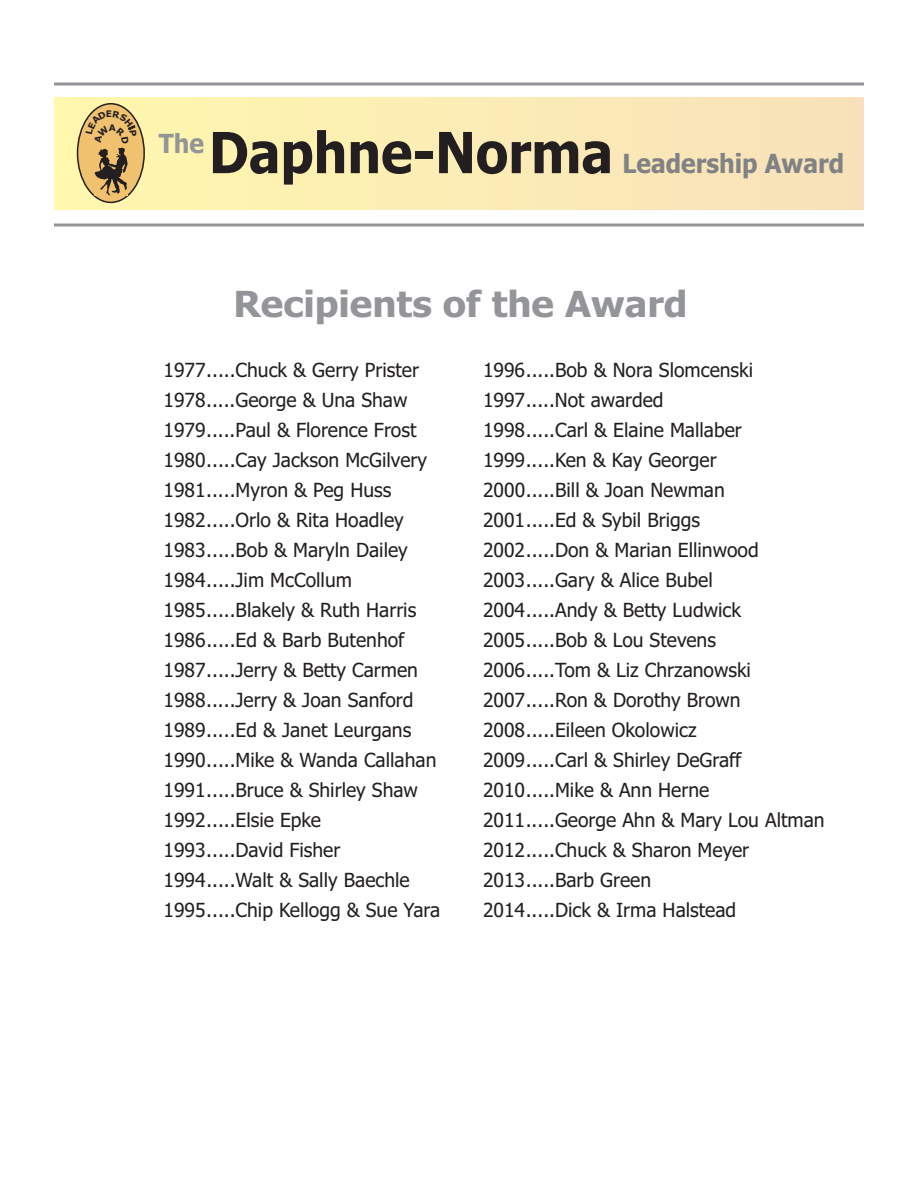
<style>
.page{position:relative;width:918px;height:1188px;background:#fff}
.page>*{position:absolute;margin:0;border:0;box-sizing:border-box;transform-origin:0 0}
.t1{font:700 36px "Tahoma";color:#939598;scale:1.05 1}
.t2{font:700 26.4px "Tahoma";color:#808285;scale:.93 1}
.t3{font:19.5px/30px "Tahoma";color:#231f20}
.t4{font:700 9px "Verdana";color:#231f20}
.s1{font-size:56.7px;color:#231f20}
</style>
<div class="page">
<div style="left:54px;top:98px;width:810px;height:112px;background:#fcebb5"></div>
<svg style="left:54px;top:82px;width:810px;height:4px"></svg>
<hr style="left:54px;top:224px;width:810px;height:2px;background:#939598">
<svg style="left:77px;top:103px;width:68px;height:100px"></svg>
<p class="t4" style="left:106px;top:108px;width:8px">E</p>
<p class="t4" style="left:109px;top:123px;width:9px">A</p>
<h2 class="t2" style="left:159px;top:149px;width:738px"><sup>The</sup> <span class="s1">Daphne-Norma</span> Leadership Award</h2>
<h1 class="t1" style="left:234px;top:284px;width:434px">Recipients of the Award</h1>
<p class="t3" style="left:164px;top:357px;width:278px">1977.....Chuck &amp; Gerry Prister<br>1978.....George &amp; Una Shaw<br>1979.....Paul &amp; Florence Frost<br>1980.....Cay Jackson McGilvery<br>1981.....Myron &amp; Peg Huss<br>1982.....Orlo &amp; Rita Hoadley<br>1983.....Bob &amp; Maryln Dailey<br>1984.....Jim McCollum<br>1985.....Blakely &amp; Ruth Harris<br>1986.....Ed &amp; Barb Butenhof<br>1987.....Jerry &amp; Betty Carmen<br>1988.....Jerry &amp; Joan Sanford<br>1989.....Ed &amp; Janet Leurgans<br>1990.....Mike &amp; Wanda Callahan<br>1991.....Bruce &amp; Shirley Shaw<br>1992.....Elsie Epke<br>1993.....David Fisher<br>1994.....Walt &amp; Sally Baechle<br>1995.....Chip Kellogg &amp; Sue Yara</p>
<p class="t3" style="left:483px;top:357px;width:343px">1996.....Bob &amp; Nora Slomcenski<br>1997.....Not awarded<br>1998.....Carl &amp; Elaine Mallaber<br>1999.....Ken &amp; Kay Georger<br>2000.....Bill &amp; Joan Newman<br>2001.....Ed &amp; Sybil Briggs<br>2002.....Don &amp; Marian Ellinwood<br>2003.....Gary &amp; Alice Bubel<br>2004.....Andy &amp; Betty Ludwick<br>2005.....Bob &amp; Lou Stevens<br>2006.....Tom &amp; Liz Chrzanowski<br>2007.....Ron &amp; Dorothy Brown<br>2008.....Eileen Okolowicz<br>2009.....Carl &amp; Shirley DeGraff<br>2010.....Mike &amp; Ann Herne<br>2011.....George Ahn &amp; Mary Lou Altman<br>2012.....Chuck &amp; Sharon Meyer<br>2013.....Barb Green<br>2014.....Dick &amp; Irma Halstead</p>
</div>
